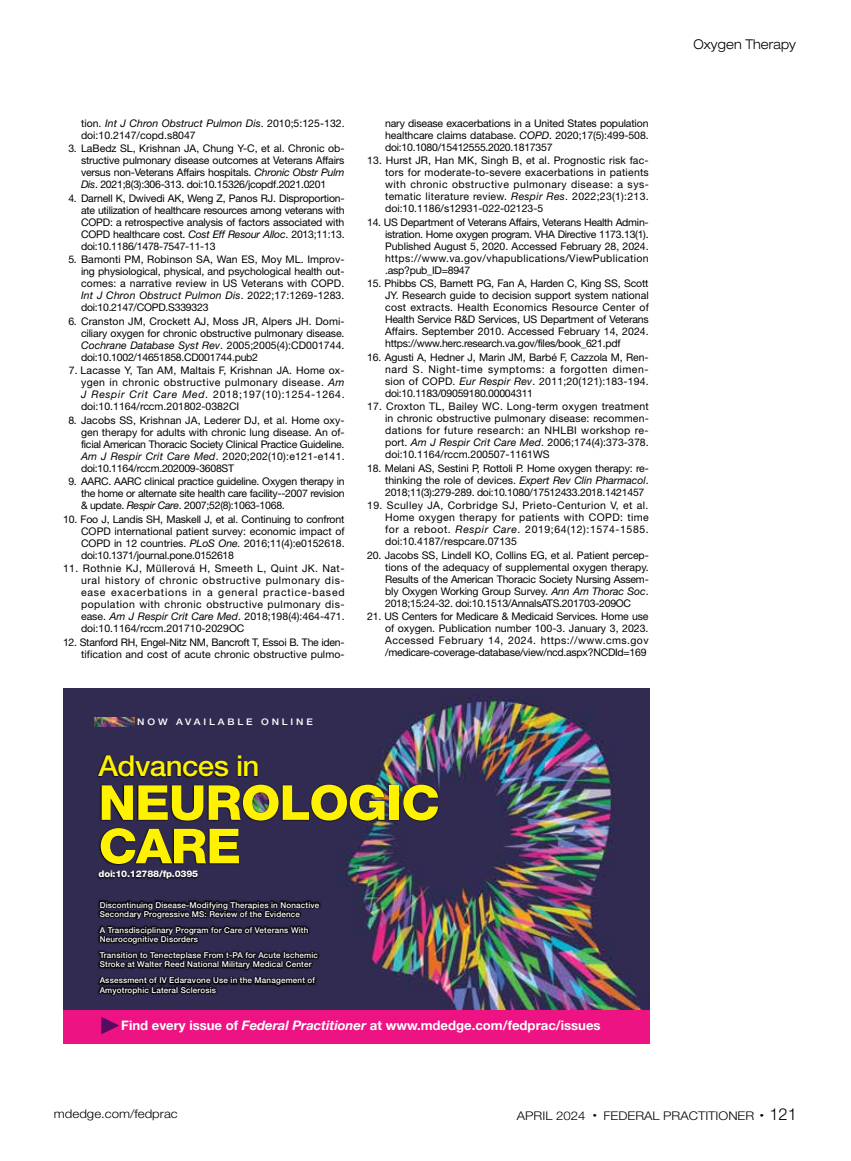
<style>
.page{position:relative;width:851px;height:1161px;background:#fff}
.page>*{position:absolute;margin:0;border:0;box-sizing:border-box;transform-origin:0 0}
.t1{font:800 48.3px/43.5px "Helvetica Neue LT Std";letter-spacing:-.02em;color:#fff200;scale:1.05 1}
.t2{font:500 28.8px "Helvetica Neue LT Std";letter-spacing:-.02em;color:#fff200}
.t3{font:300 expanded 13.5px "Helvetica Neue LT Std";letter-spacing:.01em;color:#000;scale:.9 1}
.t4{font:700 13.2px "Helvetica Neue LT Std";color:#fff}
.t5{font:300 12px "Helvetica Neue LT Std";color:#000;scale:1.1 1}
.t6{font:10.5px/12px "Helvetica Neue LT Std";letter-spacing:-.01em;color:#000;text-align:justify}
.t7{font:10.5px/12px "Helvetica Neue LT Std";letter-spacing:.01em;color:#000;text-align:right}
.t8{font:800 9.15px "Helvetica Neue LT Std";letter-spacing:-.02em;color:#fff;scale:1.05 1}
.t9{font:500 9.15px "Helvetica Neue LT Std";letter-spacing:.28em;color:#fff;scale:1.12 1}
.t10{font:500 8.1px/9.1px "Helvetica Neue LT Std";letter-spacing:.02em;color:#fff}
.s1{font-style:italic}
.s2{font-size:16.5px}
</style>
<div class="page">
<img style="left:64px;top:688px;width:585px;height:322px">
<div style="left:64px;top:1010px;width:585px;height:33px;background:#ee1382"></div>
<svg style="left:97px;top:899px;width:225px;height:98px;background:#1c192f"></svg>
<img style="left:95px;top:718px;width:40px;height:8px">
<svg style="left:97px;top:754px;width:342px;height:127px;background:#28253e"></svg>
<svg style="left:64px;top:688px;width:7px;height:2px"></svg>
<p class="t6" style="left:81px;top:117px;width:265px">tion. <span class="s1">Int J Chron Obstruct Pulmon Dis</span>. 2010;5:125-132. doi:10.2147/copd.s8047</p>
<p class="t6" style="left:81px;top:142px;width:265px;text-indent:-13px">3. LaBedz SL, Krishnan JA, Chung Y-C, et al. Chronic ob&shy;structive pulmonary disease outcomes at Veterans Affairs versus non-Veterans Affairs hospitals. <span class="s1">Chronic Obstr Pulm Dis</span>. 2021;8(3):306-313. doi:10.15326/jcopdf.2021.0201</p>
<p class="t6" style="left:81px;top:192px;width:265px;text-indent:-13px">4. Darnell K, Dwivedi AK, Weng Z, Panos RJ. Disproportion&shy;ate utilization of healthcare resources among veterans with COPD: a retrospective analysis of factors associated with COPD healthcare cost. <span class="s1">Cost Eff Resour Alloc</span>. 2013;11:13. doi:10.1186/1478-7547-11-13</p>
<p class="t6" style="left:81px;top:253px;width:265px;text-indent:-13px">5. Bamonti PM, Robinson SA, Wan ES, Moy ML. Improv&shy;ing physiological, physical, and psychological health out&shy;comes: a narrative review in US Veterans with COPD.<br><span class="s1">Int J Chron Obstruct Pulmon Dis</span>. 2022;17:1269-1283. doi:10.2147/COPD.S339323</p>
<p class="t6" style="left:81px;top:315px;width:265px;text-indent:-13px">6. Cranston JM, Crockett AJ, Moss JR, Alpers JH. Domi&shy;ciliary oxygen for chronic obstructive pulmonary disease.<br><span class="s1">Cochrane Database Syst Rev</span>. 2005;2005(4):CD001744. doi:10.1002/14651858.CD001744.pub2</p>
<p class="t6" style="left:81px;top:364px;width:265px;text-indent:-12px">7. Lacasse Y, Tan AM, Maltais F, Krishnan JA. Home ox&shy;ygen in chronic obstructive pulmonary disease. <span class="s1">Am J Respir Crit Care Med</span>. 2018;197(10):1254-1264. doi:10.1164/rccm.201802-0382CI</p>
<p class="t6" style="left:81px;top:414px;width:265px;text-indent:-13px">8. Jacobs SS, Krishnan JA, Lederer DJ, et al. Home oxy&shy;gen therapy for adults with chronic lung disease. An of&shy;ficial American Thoracic Society Clinical Practice Guideline.<br><span class="s1">Am J Respir Crit Care Med</span>. 2020;202(10):e121-e141. doi:10.1164/rccm.202009-3608ST</p>
<p class="t6" style="left:81px;top:475px;width:265px;text-indent:-13px">9. AARC. AARC clinical practice guideline. Oxygen therapy in the home or alternate site health care facility--2007 revision &amp; update. <span class="s1">Respir Care</span>. 2007;52(8):1063-1068.</p>
<p class="t6" style="left:81px;top:513px;width:265px;text-indent:-18px">10. Foo J, Landis SH, Maskell J, et al. Continuing to confront COPD international patient survey: economic impact of COPD in 12 countries. <span class="s1">PLoS One.</span> 2016;11(4):e0152618. doi:10.1371/journal.pone.0152618</p>
<p class="t6" style="left:81px;top:562px;width:265px;text-indent:-18px">11. Rothnie KJ, Müllerová H, Smeeth L, Quint JK. Nat&shy;ural history of chronic obstructive pulmonary dis&shy;ease exacerbations in a general practice-based population with chronic obstructive pulmonary dis&shy;ease. <span class="s1">Am J Respir Crit Care Med</span>. 2018;198(4):464-471. doi:10.1164/rccm.201710-2029OC</p>
<p class="t7" style="left:63px;top:636px;width:283px">12. Stanford RH, Engel-Nitz NM, Bancroft T, Essoi B. The iden&shy;tification and cost of acute chronic obstructive pulmo-</p>
<p class="t6" style="left:385px;top:117px;width:265px">nary disease exacerbations in a United States population healthcare claims database. <span class="s1">COPD</span>. 2020;17(5):499-508. doi:10.1080/15412555.2020.1817357</p>
<p class="t6" style="left:385px;top:154px;width:265px;text-indent:-18px">13. Hurst JR, Han MK, Singh B, et al. Prognostic risk fac&shy;tors for moderate-to-severe exacerbations in patients with chronic obstructive pulmonary disease: a sys&shy;tematic literature review. <span class="s1">Respir Res</span>. 2022;23(1):213. doi:10.1186/s12931-022-02123-5</p>
<p class="t6" style="left:385px;top:216px;width:265px;text-indent:-18px">14. US Department of Veterans Affairs, Veterans Health Admin&shy;istration. Home oxygen program. VHA Directive 1173.13(1).<br>Published August 5, 2020. Accessed February 28, 2024. https://www.va.gov/vhapublications/ViewPublication .asp?pub_ID=8947</p>
<p class="t6" style="left:385px;top:277px;width:265px;text-indent:-18px">15. Phibbs CS, Barnett PG, Fan A, Harden C, King SS, Scott JY. Research guide to decision support system national cost extracts. Health Economics Resource Center of Health Service R&amp;D Services, US Department of Veterans Affairs. September 2010. Accessed February 14, 2024. https://www.herc.research.va.gov/files/book_621.pdf</p>
<p class="t6" style="left:385px;top:351px;width:265px;text-indent:-18px">16. Agusti A, Hedner J, Marin JM, Barbé F, Cazzola M, Ren&shy;nard S. Night-time symptoms: a forgotten dimen&shy;sion of COPD. <span class="s1">Eur Respir Rev</span>. 2011;20(121):183-194. doi:10.1183/09059180.00004311</p>
<p class="t6" style="left:385px;top:400px;width:265px;text-indent:-18px">17. Croxton TL, Bailey WC. Long-term oxygen treatment in chronic obstructive pulmonary disease: recommen&shy;dations for future research: an NHLBI workshop re&shy;port. <span class="s1">Am J Respir Crit Care Med</span>. 2006;174(4):373-378. doi:10.1164/rccm.200507-1161WS</p>
<p class="t6" style="left:385px;top:462px;width:265px;text-indent:-18px">18. Melani AS, Sestini P, Rottoli P. Home oxygen therapy: re&shy;thinking the role of devices. <span class="s1">Expert Rev Clin Pharmacol</span>.<br>2018;11(3):279-289. doi:10.1080/17512433.2018.1421457</p>
<p class="t6" style="left:385px;top:499px;width:265px;text-indent:-18px">19. Sculley JA, Corbridge SJ, Prieto-Centurion V, et al.<br>Home oxygen therapy for patients with COPD: time for a reboot. <span class="s1">Respir Care</span>. 2019;64(12):1574-1585. doi:10.4187/respcare.07135</p>
<p class="t6" style="left:385px;top:549px;width:265px;text-indent:-18px">20. Jacobs SS, Lindell KO, Collins EG, et al. Patient percep&shy;tions of the adequacy of supplemental oxygen therapy.<br>Results of the American Thoracic Society Nursing Assem&shy;bly Oxygen Working Group Survey. <span class="s1">Ann Am Thorac Soc</span>.<br>2018;15:24-32. doi:10.1513/AnnalsATS.201703-209OC</p>
<p class="t6" style="left:385px;top:611px;width:265px;text-indent:-18px">21. US Centers for Medicare &amp; Medicaid Services. Home use of oxygen. Publication number 100-3. January 3, 2023.<br>Accessed February 14, 2024. https://www.cms.gov /medicare-coverage-database/view/ncd.aspx?NCDId=169</p>
<p class="t9" style="left:137px;top:717px;width:158px">NOW AVAILABLE ONLINE</p>
<h2 class="t2" style="left:99px;top:749px;width:162px">Advances in</h2>
<h1 class="t1" style="left:99px;top:781px;width:326px">NEUROLOGIC<br>CARE</h1>
<p class="t8" style="left:99px;top:869px;width:96px">doi:10.12788/fp.0395</p>
<p class="t10" style="left:100px;top:900px;width:221px">Discontinuing Disease-Modifying Therapies in Nonactive<br>Secondary Progressive MS: Review of the Evidence</p>
<p class="t10" style="left:100px;top:925px;width:210px">A Transdisciplinary Program for Care of Veterans With<br>Neurocognitive Disorders</p>
<p class="t10" style="left:100px;top:951px;width:220px">Transition to Tenecteplase From t-PA for Acute Ischemic<br>Stroke at Walter Reed National Military Medical Center</p>
<p class="t10" style="left:100px;top:976px;width:217px">Assessment of IV Edaravone Use in the Management of<br>Amyotrophic Lateral Sclerosis</p>
<p class="t4" style="left:121px;top:1017px;width:481px">Find every issue of <span class="s1">Federal Practitioner</span> at www.mdedge.com/fedprac/issues</p>
<p class="t3" style="left:693px;top:36px;width:116px">Oxygen Therapy</p>
<p class="t5" style="left:54px;top:1107px;width:114px">mdedge.com/fedprac</p>
<p class="t5" style="left:517px;top:1109px;width:256px">APRIL 2024 <sup>•</sup> FEDERAL PRACTITIONER <sup>•</sup> <span class="s2">121</span></p>
</div>
